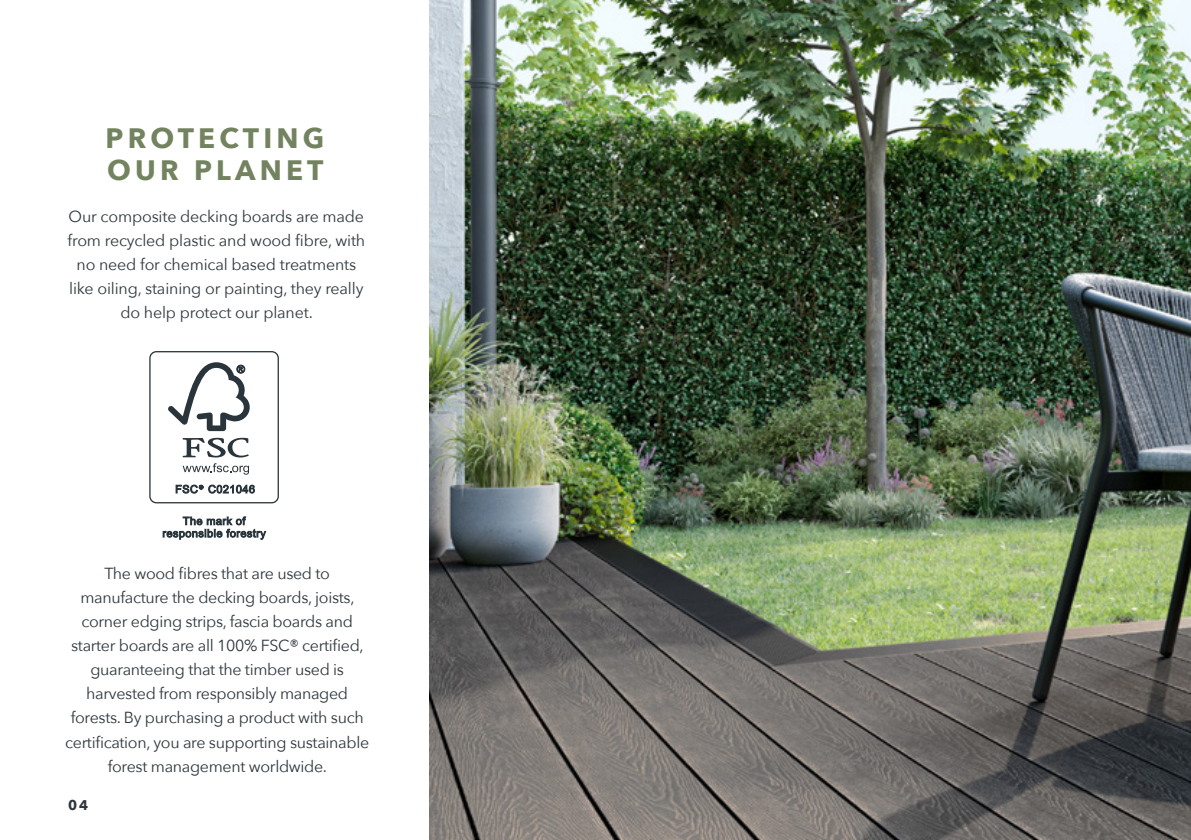
<style>
.page{position:relative;width:1191px;height:840px;background:#fff}
.page>*{position:absolute;margin:0;border:0;box-sizing:border-box;transform-origin:0 0}
.t1{font:700 28px/32px "Avenir Next";letter-spacing:.15em;color:#73835f}
.t2{font:16px/24px "Avenir Next";letter-spacing:-.02em;color:#2e363c;text-align:center}
.t3{font:700 14px "Avenir Next";color:#2e363c}
</style>
<div class="page">
<img style="left:429px;top:0;width:762px;height:839px">
<div style="left:149px;top:351px;width:130px;height:152px;border:1px solid #29343b;border-radius:6px"></div>
<svg style="left:183px;top:463px;width:66px;height:11px"></svg>
<svg style="left:183px;top:437px;width:66px;height:20px"></svg>
<svg style="left:168px;top:362px;width:82px;height:69px"></svg>
<svg style="left:176px;top:484px;width:79px;height:9px"></svg>
<svg style="left:163px;top:516px;width:103px;height:23px"></svg>
<h1 class="t1" style="left:106px;top:121px;width:220px">PROTECTING<br>OUR PLANET</h1>
<p class="t2" style="left:67px;top:203px;width:299px">Our composite decking boards are made from recycled plastic and wood fibre, with no need for chemical based treatments like oiling, staining or painting, they really do help protect our planet.</p>
<p class="t2" style="left:65px;top:560px;width:305px">The wood fibres that are used to manufacture the decking boards, joists, corner edging strips, fascia boards and starter boards are all 100% FSC® certified, guaranteeing that the timber used is harvested from responsibly managed forests. By purchasing a product with such certification, you are supporting sustainable forest management worldwide.</p>
<p class="t3" style="left:68px;top:792px;width:22px">04</p>
</div>
